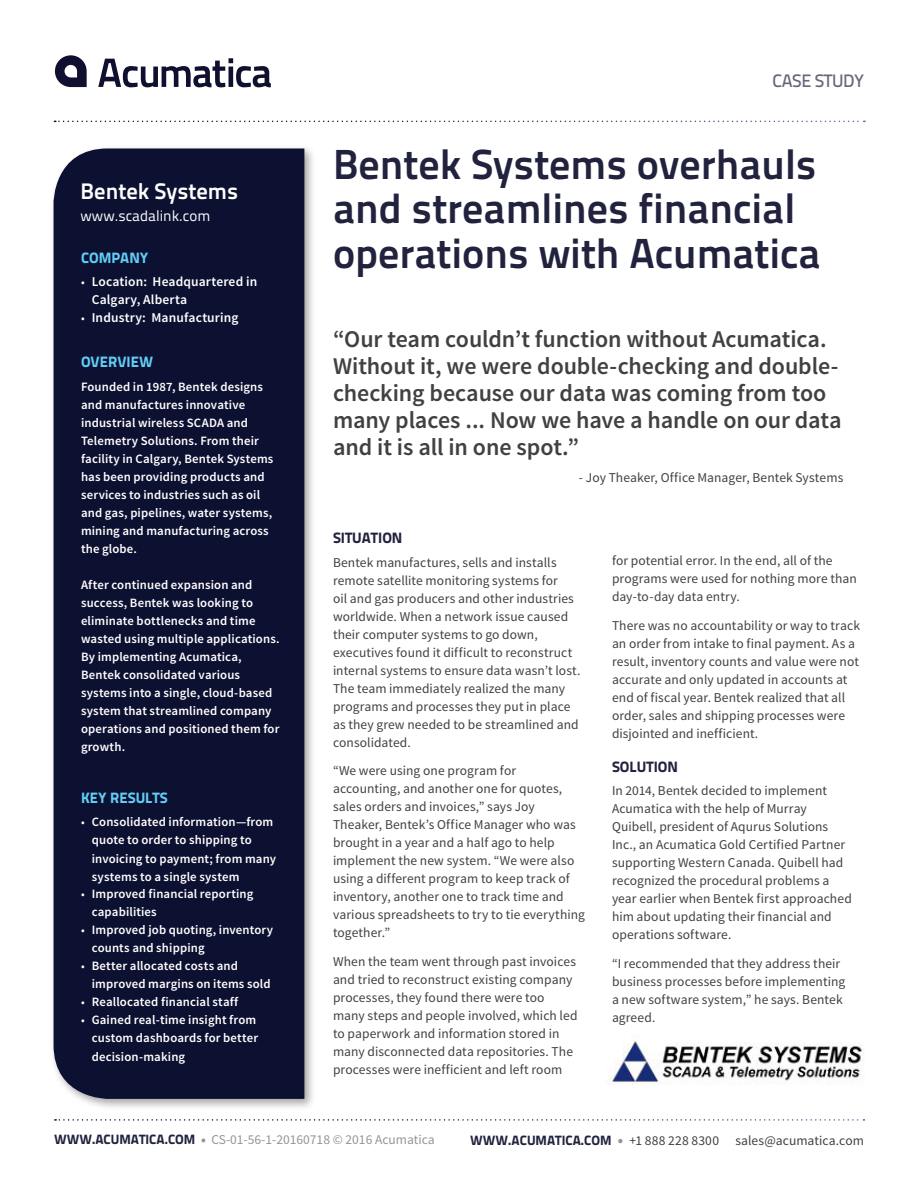
<style>
.page{position:relative;width:918px;height:1188px;background:#fff}
.page>*{position:absolute;margin:0;border:0;box-sizing:border-box;transform-origin:0 0}
.t1{font:42px/45px "Titillium Text 25 L 800 wt";color:#21223d}
.t2{font:600 24px/27px "Source Sans Pro";letter-spacing:-.005em;color:#414042}
.t3{font:22.5px "Titillium Text 25 L 800 wt";color:#fff}
.t4{font:18px "Titillium Text 25 L 600 wt";letter-spacing:-.025em;color:#6a667b}
.t5{font:15px "Titillium Text 25 L 999 wt";color:#62cdf6}
.t6{font:15px "Titillium Text 25 L 999 wt";color:#21223d}
.t7{font:15px "Titillium Text 25 L 400 wt";color:#fff}
.t8{font:13.5px/18px "Source Sans Pro";letter-spacing:.005em;color:#414042}
.t9{font:600 13.5px/18px "Source Sans Pro";letter-spacing:.01em;color:#fff}
.t10{font:13.5px "Source Sans Pro";color:#939598}
.t11{font:600 12.75px/18px "Source Sans Pro";letter-spacing:.01em;color:#fff}
.s1{font-weight:400;font-size:12px}
.s2{font-family:"Titillium Text 25 L 999 wt";color:#21223d}
.s3{font-weight:900}
.s4{font-weight:900;font-size:15px;color:#939598}
</style>
<div class="page">
<svg style="left:54px;top:121px;width:811px;height:1px"></svg>
<svg style="left:55px;top:1119px;width:809px;height:2px"></svg>
<svg style="left:55px;top:55px;width:32px;height:32px"></svg>
<svg style="left:98px;top:58px;width:173px;height:29px"></svg>
<div style="left:49px;top:144px;width:267px;height:967px;background:#000;opacity:.35"></div>
<div style="left:54px;top:148px;width:250px;height:951px;background:#0d1131"></div>
<img style="left:607px;top:1035px;width:255px;height:50px">
<h3 class="t3" style="left:81px;top:174px;width:159px">Bentek Systems</h3>
<p class="t7" style="left:81px;top:205px;width:131px">www.scadalink.com</p>
<p class="t5" style="left:81px;top:246px;width:69px">COMPANY</p>
<p class="t9" style="left:92px;top:273px;width:167px;text-indent:-11px"><span class="s1">•</span> Location: Headquartered in<br>Calgary, Alberta</p>
<p class="t9" style="left:81px;top:309px;width:159px"><span class="s1">•</span> Industry: Manufacturing</p>
<p class="t5" style="left:81px;top:350px;width:74px">OVERVIEW</p>
<p class="t11" style="left:81px;top:378px;width:194px">Founded in 1987, Bentek designs and manufactures innovative industrial wireless SCADA and<br>Telemetry Solutions. From their facility in Calgary, Bentek Systems has been providing products and services to industries such as oil and gas, pipelines, water systems, mining and manufacturing across the globe.</p>
<p class="t11" style="left:81px;top:576px;width:200px">After continued expansion and success, Bentek was looking to eliminate bottlenecks and time wasted using multiple applications.<br>By implementing Acumatica,<br>Bentek consolidated various systems into a single, cloud-based system that streamlined company operations and positioned them for growth.</p>
<p class="t5" style="left:81px;top:786px;width:88px">KEY RESULTS</p>
<p class="t11" style="left:92px;top:814px;width:186px;text-indent:-11px"><span class="s1">•</span> Consolidated information—from quote to order to shipping to invoicing to payment; from many systems to a single system</p>
<p class="t11" style="left:92px;top:886px;width:163px;text-indent:-11px"><span class="s1">•</span> Improved financial reporting capabilities</p>
<p class="t11" style="left:92px;top:922px;width:183px;text-indent:-11px"><span class="s1">•</span> Improved job quoting, inventory counts and shipping</p>
<p class="t11" style="left:92px;top:958px;width:180px;text-indent:-11px"><span class="s1">•</span> Better allocated costs and improved margins on items sold</p>
<p class="t11" style="left:81px;top:994px;width:159px"><span class="s1">•</span> Reallocated financial staff</p>
<p class="t11" style="left:92px;top:1012px;width:168px;text-indent:-11px"><span class="s1">•</span> Gained real-time insight from custom dashboards for better decision-making</p>
<h3 class="t4" style="left:773px;top:67px;width:93px">CASE STUDY</h3>
<h1 class="t1" style="left:333px;top:139px;width:489px">Bentek Systems overhauls and streamlines financial operations with Acumatica</h1>
<h2 class="t2" style="left:333px;top:326px;width:510px">“Our team couldn’t function without Acumatica.<br>Without it, we were double-checking and double&shy;checking because our data was coming from too many places ... Now we have a handle on our data and it is all in one spot.”</h2>
<p class="t8" style="left:579px;top:469px;width:266px">- Joy Theaker, Office Manager, Bentek Systems</p>
<p class="t6" style="left:333px;top:526px;width:71px">SITUATION</p>
<p class="t8" style="left:333px;top:553px;width:249px">Bentek manufactures, sells and installs remote satellite monitoring systems for<br>oil and gas producers and other industries worldwide. When a network issue caused their computer systems to go down, executives found it difficult to reconstruct internal systems to ensure data wasn’t lost.<br>The team immediately realized the many programs and processes they put in place as they grew needed to be streamlined and consolidated.</p>
<p class="t8" style="left:333px;top:762px;width:253px">“We were using one program for accounting, and another one for quotes, sales orders and invoices,” says Joy Theaker, Bentek’s Office Manager who was brought in a year and a half ago to help implement the new system. “We were also using a different program to keep track of inventory, another one to track time and various spreadsheets to try to tie everything together.”</p>
<p class="t8" style="left:333px;top:953px;width:246px">When the team went through past invoices and tried to reconstruct existing company processes, they found there were too many steps and people involved, which led to paperwork and information stored in many disconnected data repositories. The processes were inefficient and left room</p>
<p class="t8" style="left:612px;top:552px;width:246px">for potential error. In the end, all of the programs were used for nothing more than day-to-day data entry.</p>
<p class="t8" style="left:612px;top:617px;width:250px">There was no accountability or way to track an order from intake to final payment. As a result, inventory counts and value were not accurate and only updated in accounts at end of fiscal year. Bentek realized that all order, sales and shipping processes were disjointed and inefficient.</p>
<p class="t6" style="left:612px;top:755px;width:68px">SOLUTION</p>
<p class="t8" style="left:612px;top:782px;width:241px">In 2014, Bentek decided to implement Acumatica with the help of Murray Quibell, president of Aqurus Solutions Inc., an Acumatica Gold Certified Partner supporting Western Canada. Quibell had recognized the procedural problems a year earlier when Bentek first approached him about updating their financial and operations software.</p>
<p class="t8" style="left:612px;top:955px;width:235px">“I recommended that they address their business processes before implementing a new software system,” he says. Bentek agreed.</p>
<p class="t10" style="left:54px;top:1131px;width:382px"><span class="s2">WWW.ACUMATICA.COM</span> <span class="s3">•</span> CS-01-56-1-20160718 © 2016 Acumatica</p>
<p class="t8" style="left:470px;top:1132px;width:395px"><span class="s2">WWW.ACUMATICA.COM</span> <span class="s4">•</span> +1 888 228 8300 sales@acumatica.com</p>
</div>
